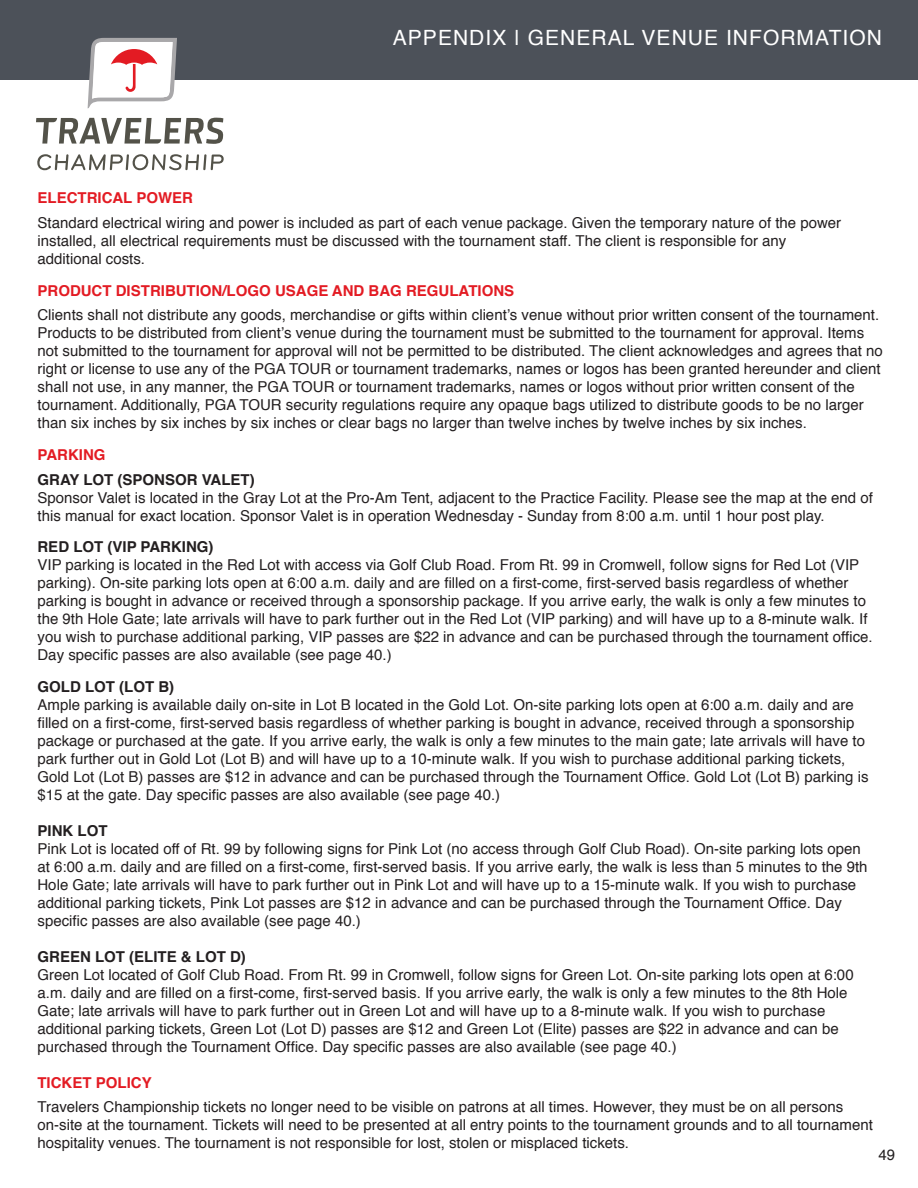
<style>
.page{position:relative;width:918px;height:1188px;background:#fff}
.page>*{position:absolute;margin:0;border:0;box-sizing:border-box;transform-origin:0 0}
.t1{font:21px "Helvetica";letter-spacing:.05em;color:#fff}
.t2{font:15px/18px "Helvetica";color:#231f20}
.t3{font:700 15px "Helvetica";color:#e31b23}
.t4{font:700 15px "Helvetica";color:#231f20}
</style>
<div class="page">
<div style="left:0;top:0;width:918px;height:79px;background:#4c5159"></div>
<svg style="left:36px;top:118px;width:187px;height:26px"></svg>
<svg style="left:37px;top:154px;width:187px;height:16px"></svg>
<svg style="left:88px;top:38px;width:89px;height:70px"></svg>
<p class="t1" style="left:393px;top:22px;width:491px">APPENDIX | GENERAL VENUE INFORMATION</p>
<p class="t3" style="left:38px;top:186px;width:157px">ELECTRICAL POWER</p>
<p class="t2" style="left:38px;top:214px;width:805px">Standard electrical wiring and power is included as part of each venue package. Given the temporary nature of the power installed, all electrical requirements must be discussed with the tournament staff. The client is responsible for any additional costs.</p>
<p class="t3" style="left:38px;top:278px;width:478px">PRODUCT DISTRIBUTION/LOGO USAGE AND BAG REGULATIONS</p>
<p class="t2" style="left:38px;top:307px;width:847px">Clients shall not distribute any goods, merchandise or gifts within client’s venue without prior written consent of the tournament.<br>Products to be distributed from client’s venue during the tournament must be submitted to the tournament for approval. Items not submitted to the tournament for approval will not be permitted to be distributed. The client acknowledges and agrees that no right or license to use any of the PGA TOUR or tournament trademarks, names or logos has been granted hereunder and client shall not use, in any manner, the PGA TOUR or tournament trademarks, names or logos without prior written consent of the tournament. Additionally, PGA TOUR security regulations require any opaque bags utilized to distribute goods to be no larger than six inches by six inches by six inches or clear bags no larger than twelve inches by twelve inches by six inches.</p>
<p class="t3" style="left:38px;top:443px;width:70px">PARKING</p>
<p class="t4" style="left:38px;top:467px;width:219px">GRAY LOT (SPONSOR VALET)</p>
<p class="t2" style="left:38px;top:489px;width:837px">Sponsor Valet is located in the Gray Lot at the Pro-Am Tent, adjacent to the Practice Facility. Please see the map at the end of this manual for exact location. Sponsor Valet is in operation Wednesday - Sunday from 8:00 a.m. until 1 hour post play.</p>
<p class="t4" style="left:38px;top:535px;width:178px">RED LOT (VIP PARKING)</p>
<p class="t2" style="left:38px;top:556px;width:837px">VIP parking is located in the Red Lot with access via Golf Club Road. From Rt. 99 in Cromwell, follow signs for Red Lot (VIP parking). On-site parking lots open at 6:00 a.m. daily and are filled on a first-come, first-served basis regardless of whether parking is bought in advance or received through a sponsorship package. If you arrive early, the walk is only a few minutes to the 9th Hole Gate; late arrivals will have to park further out in the Red Lot (VIP parking) and will have up to a 8-minute walk. If you wish to purchase additional parking, VIP passes are $22 in advance and can be purchased through the tournament office.<br>Day specific passes are also available (see page 40.)</p>
<p class="t4" style="left:38px;top:674px;width:138px">GOLD LOT (LOT B)</p>
<p class="t2" style="left:38px;top:696px;width:833px">Ample parking is available daily on-site in Lot B located in the Gold Lot. On-site parking lots open at 6:00 a.m. daily and are filled on a first-come, first-served basis regardless of whether parking is bought in advance, received through a sponsorship package or purchased at the gate. If you arrive early, the walk is only a few minutes to the main gate; late arrivals will have to park further out in Gold Lot (Lot B) and will have up to a 10-minute walk. If you wish to purchase additional parking tickets, Gold Lot (Lot B) passes are $12 in advance and can be purchased through the Tournament Office. Gold Lot (Lot B) parking is $15 at the gate. Day specific passes are also available (see page 40.)</p>
<p class="t4" style="left:38px;top:818px;width:72px">PINK LOT</p>
<p class="t2" style="left:38px;top:840px;width:832px">Pink Lot is located off of Rt. 99 by following signs for Pink Lot (no access through Golf Club Road). On-site parking lots open at 6:00 a.m. daily and are filled on a first-come, first-served basis. If you arrive early, the walk is less than 5 minutes to the 9th Hole Gate; late arrivals will have to park further out in Pink Lot and will have up to a 15-minute walk. If you wish to purchase additional parking tickets, Pink Lot passes are $12 in advance and can be purchased through the Tournament Office. Day specific passes are also available (see page 40.)</p>
<p class="t4" style="left:38px;top:944px;width:210px">GREEN LOT (ELITE &amp; LOT D)</p>
<p class="t2" style="left:38px;top:966px;width:818px">Green Lot located of Golf Club Road. From Rt. 99 in Cromwell, follow signs for Green Lot. On-site parking lots open at 6:00 a.m. daily and are filled on a first-come, first-served basis. If you arrive early, the walk is only a few minutes to the 8th Hole Gate; late arrivals will have to park further out in Green Lot and will have up to a 8-minute walk. If you wish to purchase additional parking tickets, Green Lot (Lot D) passes are $12 and Green Lot (Elite) passes are $22 in advance and can be purchased through the Tournament Office. Day specific passes are also available (see page 40.)</p>
<p class="t3" style="left:38px;top:1070px;width:116px">TICKET POLICY</p>
<p class="t2" style="left:38px;top:1099px;width:837px">Travelers Championship tickets no longer need to be visible on patrons at all times. However, they must be on all persons on-site at the tournament. Tickets will need to be presented at all entry points to the tournament grounds and to all tournament hospitality venues. The tournament is not responsible for lost, stolen or misplaced tickets.</p>
<p class="t2" style="left:879px;top:1147px;width:18px">49</p>
</div>
